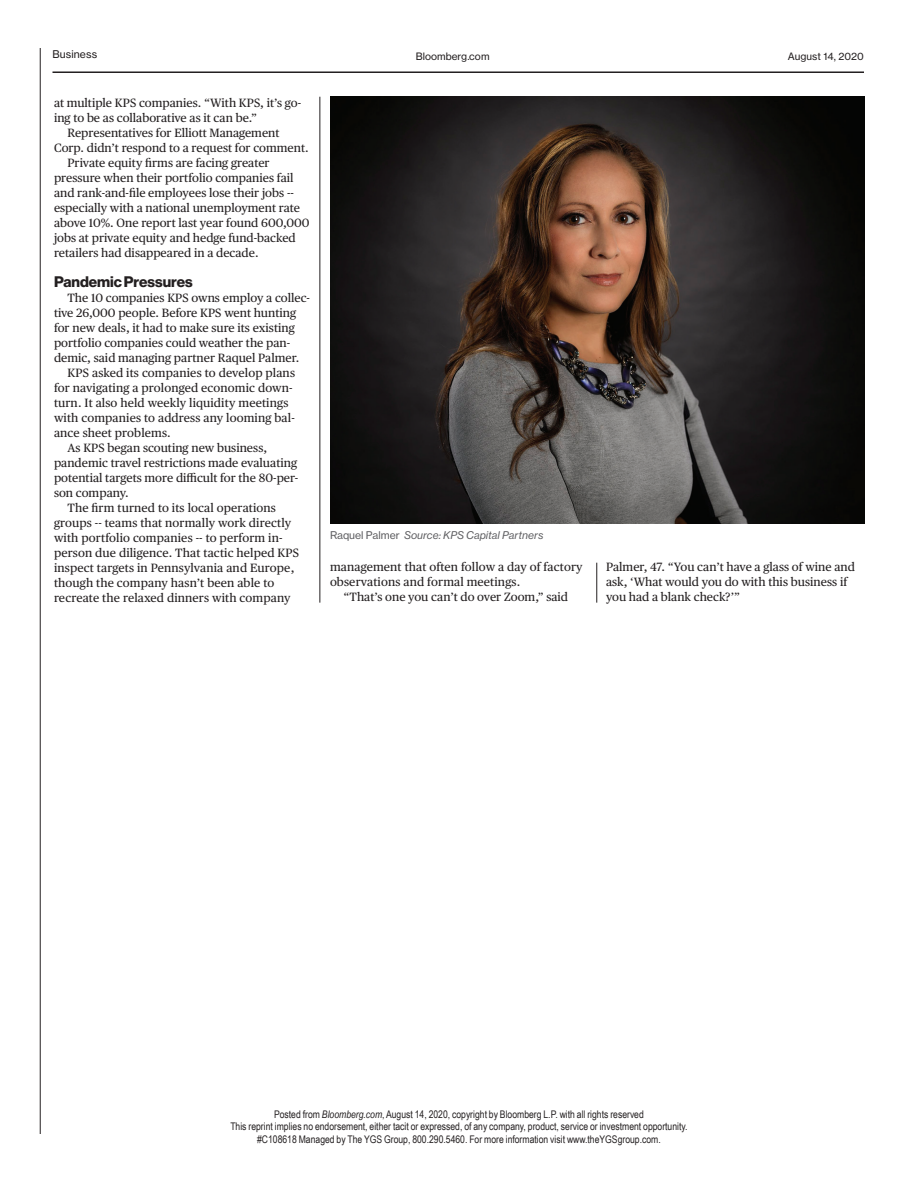
<style>
.page{position:relative;width:918px;height:1188px;background:#fff}
.page>*{position:absolute;margin:0;border:0;box-sizing:border-box;transform-origin:0 0}
.t1{font:700 15px "BW Haas Head 75";color:#231f20}
.t2{font:12px/15px "BW Publico Text";color:#231f20}
.t3{font:10.5px/12.6px "Arial Narrow";color:#231f20;text-align:center}
.t4{font:italic 10.5px "BW Haas Text 56";color:#5f5f62}
.t5{font:10.5px "BW Haas Text 55 Roman";letter-spacing:.01em;color:#231f20}
.t6{font:10.05px "BW Haas Text 55 Roman";letter-spacing:.005em;color:#231f20}
.s1{font-family:"BW Haas Text 55 Roman";font-style:normal}
.s2{font-style:italic}
</style>
<div class="page">
<hr style="left:40px;top:48px;width:1px;height:1086px;background:#231f20">
<hr style="left:52px;top:71px;width:812px;height:2px;background:#231f20">
<hr style="left:320px;top:97px;width:1px;height:506px;background:#231f20">
<hr style="left:597px;top:563px;width:1px;height:40px;background:#231f20">
<img style="left:331px;top:96px;width:534px;height:427px">
<p class="t5" style="left:52px;top:48px;width:46px">Business</p>
<p class="t6" style="left:416px;top:50px;width:75px">Bloomberg.com</p>
<p class="t6" style="left:788px;top:50px;width:78px">August 14, 2020</p>
<p class="t2" style="left:54px;top:95px;width:249px">at multiple KPS companies. “With KPS, it’s go-</p>
<p class="t2" style="left:54px;top:110px;width:205px">ing to be as collaborative as it can be.”</p>
<p class="t2" style="left:68px;top:125px;width:214px">Representatives for Elliott Management</p>
<p class="t2" style="left:54px;top:140px;width:256px">Corp. didn’t respond to a request for comment.</p>
<p class="t2" style="left:68px;top:155px;width:204px">Private equity firms are facing greater</p>
<p class="t2" style="left:54px;top:170px;width:241px">pressure when their portfolio companies fail</p>
<p class="t2" style="left:54px;top:185px;width:241px">and rank-and-file employees lose their jobs --</p>
<p class="t2" style="left:54px;top:200px;width:248px">especially with a national unemployment rate</p>
<p class="t2" style="left:54px;top:215px;width:257px">above 10%. One report last year found 600,000</p>
<p class="t2" style="left:54px;top:230px;width:243px">jobs at private equity and hedge fund-backed</p>
<p class="t2" style="left:54px;top:245px;width:206px">retailers had disappeared in a decade.</p>
<p class="t1" style="left:54px;top:273px;width:140px">Pandemic Pressures</p>
<p class="t2" style="left:68px;top:290px;width:244px">The 10 companies KPS owns employ a collec-</p>
<p class="t2" style="left:54px;top:305px;width:244px">tive 26,000 people. Before KPS went hunting</p>
<p class="t2" style="left:54px;top:320px;width:242px">for new deals, it had to make sure its existing</p>
<p class="t2" style="left:54px;top:335px;width:238px">portfolio companies could weather the pan-</p>
<p class="t2" style="left:54px;top:350px;width:247px">demic, said managing partner Raquel Palmer.</p>
<p class="t2" style="left:68px;top:365px;width:229px">KPS asked its companies to develop plans</p>
<p class="t2" style="left:54px;top:380px;width:240px">for navigating a prolonged economic down-</p>
<p class="t2" style="left:54px;top:395px;width:236px">turn. It also held weekly liquidity meetings</p>
<p class="t2" style="left:54px;top:410px;width:242px">with companies to address any looming bal-</p>
<p class="t2" style="left:54px;top:425px;width:118px">ance sheet problems.</p>
<p class="t2" style="left:68px;top:440px;width:201px">As KPS began scouting new business,</p>
<p class="t2" style="left:54px;top:455px;width:245px">pandemic travel restrictions made evaluating</p>
<p class="t2" style="left:54px;top:470px;width:246px">potential targets more difficult for the 80-per-</p>
<p class="t2" style="left:54px;top:485px;width:76px">son company.</p>
<p class="t2" style="left:68px;top:500px;width:210px">The firm turned to its local operations</p>
<p class="t2" style="left:54px;top:515px;width:239px">groups -- teams that normally work directly</p>
<p class="t2" style="left:54px;top:530px;width:230px">with portfolio companies -- to perform in-</p>
<p class="t2" style="left:54px;top:545px;width:247px">person due diligence. That tactic helped KPS</p>
<p class="t2" style="left:54px;top:560px;width:242px">inspect targets in Pennsylvania and Europe,</p>
<p class="t2" style="left:54px;top:575px;width:222px">though the company hasn’t been able to</p>
<p class="t2" style="left:54px;top:590px;width:238px">recreate the relaxed dinners with company</p>
<p class="t4" style="left:330px;top:529px;width:215px"><span class="s1">Raquel Palmer</span> Source: KPS Capital Partners</p>
<p class="t2" style="left:330px;top:559px;width:254px">management that often follow a day of factory observations and formal meetings.</p>
<p class="t2" style="left:344px;top:589px;width:226px">“That’s one you can’t do over Zoom,” said</p>
<p class="t2" style="left:606px;top:559px;width:250px">Palmer, 47. “You can’t have a glass of wine and ask, ‘What would you do with this business if you had a blank check?’”</p>
<p class="t3" style="left:230px;top:1107px;width:459px">Posted from <span class="s2">Bloomberg.com</span>, August 14, 2020, copyright by Bloomberg L.P. with all rights reserved<br>This reprint implies no endorsement, either tacit or expressed, of any company, product, service or investment opportunity. #C108618 Managed by The YGS Group, 800.290.5460. For more information visit www.theYGSgroup.com.</p>
</div>
